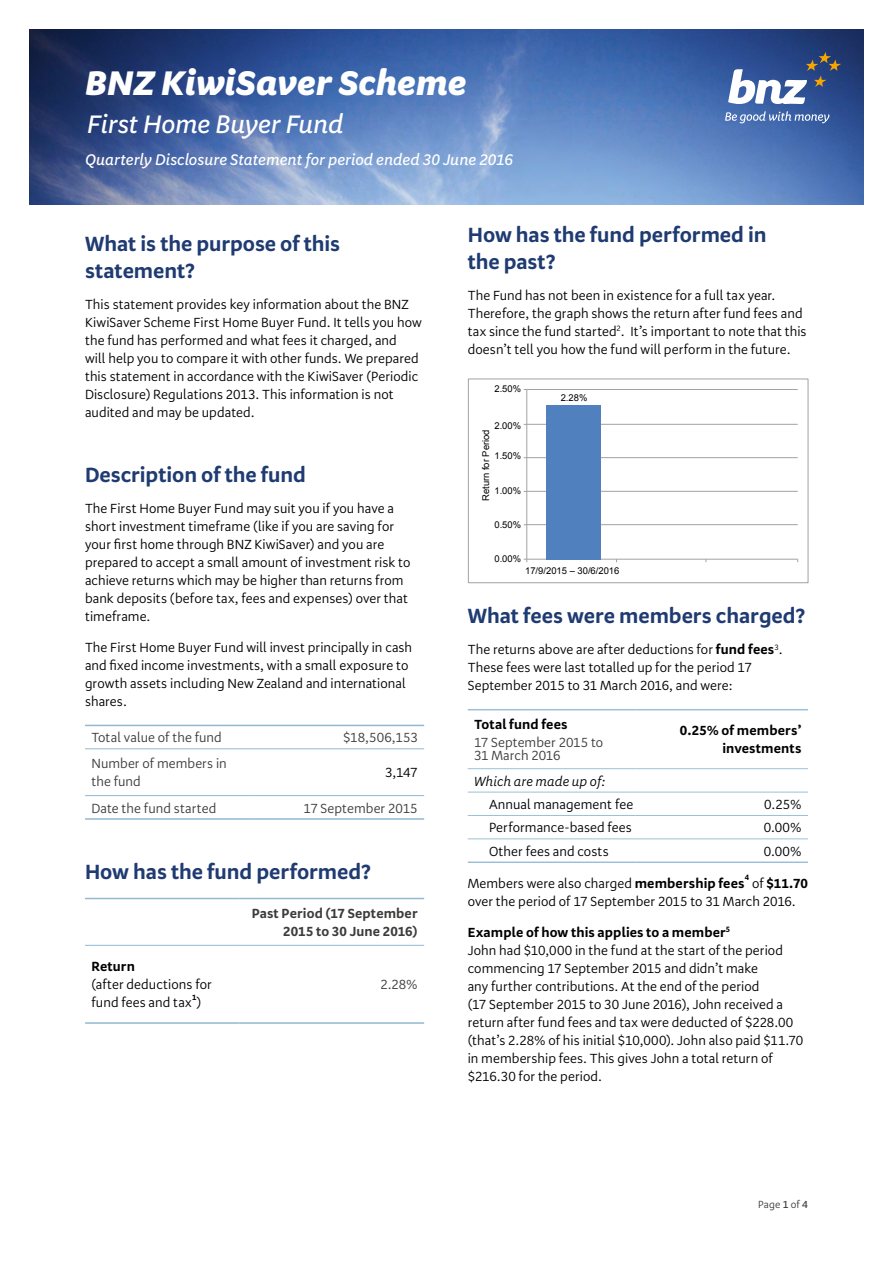
<style>
.page{position:relative;width:893px;height:1263px;background:#fff}
.page>*{position:absolute;margin:0;border:0;box-sizing:border-box;transform-origin:0 0}
.t1{font:italic 900 34.95px "Serrano Pro";color:#fff}
.t2{font:italic 600 25.8px "Serrano Pro";letter-spacing:-.01em;color:#fff}
.t3{font:700 21px/27px "Serrano Pro";color:#1f3b72}
.t4{font:italic 600 15.75px "Serrano Pro";letter-spacing:-.005em;color:#fff}
.t5{font:13.5px/18px "Serrano Pro";letter-spacing:.005em;color:#000}
.t6{font:13.5px/13.5px "Serrano Pro";letter-spacing:.005em;color:#3c3c3b}
.t7{font:700 13.5px/18px "Serrano Pro";letter-spacing:.01em;color:#000;text-align:right}
.t8{font:700 13.5px/18px "Serrano Pro";letter-spacing:.01em;color:#3c3c3b;text-align:right}
.t9{font:italic 13.5px "Serrano Pro";letter-spacing:.005em;color:#000}
.t10{font:10.5px "Serrano Pro";letter-spacing:.015em;color:#3c3c3b}
.t11{font:9.45px "Arial";color:#000}
.t12{font:700 7.8px "Serrano Pro";color:#000}
.s1{font-weight:700}
.s2{font-weight:600}
</style>
<div class="page">
<img style="left:30px;top:30px;width:833px;height:174px">
<svg style="left:728px;top:52px;width:113px;height:52px"></svg>
<svg style="left:725px;top:111px;width:104px;height:12px"></svg>
<hr style="left:468px;top:709px;width:168px;height:1px;background:#9cc0d7">
<hr style="left:636px;top:709px;width:172px;height:1px;background:#9cc0d7">
<hr style="left:468px;top:861px;width:168px;height:2px;background:#9cc0d7">
<hr style="left:636px;top:861px;width:172px;height:2px;background:#9cc0d7">
<hr style="left:468px;top:768px;width:168px;height:1px;background:#9cc0d7">
<hr style="left:636px;top:768px;width:172px;height:1px;background:#9cc0d7">
<hr style="left:468px;top:792px;width:168px;height:1px;background:#9cc0d7">
<hr style="left:636px;top:792px;width:172px;height:1px;background:#9cc0d7">
<hr style="left:468px;top:815px;width:168px;height:1px;background:#9cc0d7">
<hr style="left:636px;top:815px;width:172px;height:1px;background:#9cc0d7">
<hr style="left:468px;top:838px;width:168px;height:1px;background:#9cc0d7">
<hr style="left:636px;top:838px;width:172px;height:1px;background:#9cc0d7">
<hr style="left:85px;top:725px;width:169px;height:1px;background:#91b9d3">
<hr style="left:254px;top:725px;width:170px;height:1px;background:#91b9d3">
<hr style="left:85px;top:748px;width:169px;height:1px;background:#91b9d3">
<hr style="left:254px;top:748px;width:170px;height:1px;background:#91b9d3">
<hr style="left:85px;top:795px;width:169px;height:1px;background:#91b9d3">
<hr style="left:254px;top:795px;width:170px;height:1px;background:#91b9d3">
<hr style="left:85px;top:818px;width:169px;height:2px;background:#91b9d3">
<hr style="left:254px;top:818px;width:170px;height:2px;background:#91b9d3">
<hr style="left:85px;top:1022px;width:154px;height:2px;background:#91b9d3">
<hr style="left:239px;top:1022px;width:185px;height:2px;background:#91b9d3">
<hr style="left:85px;top:898px;width:154px;height:1px;background:#91b9d3">
<hr style="left:239px;top:898px;width:185px;height:1px;background:#91b9d3">
<hr style="left:85px;top:945px;width:154px;height:1px;background:#91b9d3">
<hr style="left:239px;top:945px;width:185px;height:1px;background:#91b9d3">
<hr style="left:527px;top:524px;width:271px;height:1px;background:#a2a2a2">
<hr style="left:527px;top:491px;width:271px;height:1px;background:#a2a2a2">
<hr style="left:527px;top:457px;width:271px;height:1px;background:#a2a2a2">
<hr style="left:527px;top:424px;width:271px;height:1px;background:#a2a2a2">
<hr style="left:527px;top:389px;width:271px;height:1px;background:#a2a2a2">
<hr style="left:526px;top:389px;width:1px;height:170px;background:#a2a2a2">
<hr style="left:527px;top:559px;width:271px;height:1px;background:#a2a2a2">
<div style="left:468px;top:379px;width:340px;height:204px;border:1px solid #a2a2a2"></div>
<div style="left:546px;top:405px;width:54px;height:154px;background:#5081be"></div>
<h1 class="t1" style="left:85px;top:63px;width:383px">BNZ KiwiSaver Scheme</h1>
<h2 class="t2" style="left:87px;top:109px;width:258px">First Home Buyer Fund</h2>
<p class="t4" style="left:85px;top:151px;width:430px">Quarterly Disclosure Statement for period ended 30 June 2016</p>
<h3 class="t3" style="left:85px;top:231px;width:257px">What is the purpose of this statement?</h3>
<p class="t5" style="left:85px;top:296px;width:338px">This statement provides key information about the BNZ KiwiSaver Scheme First Home Buyer Fund. It tells you how the fund has performed and what fees it charged, and<br>will help you to compare it with other funds. We prepared this statement in accordance with the KiwiSaver (Periodic Disclosure) Regulations 2013. This information is not audited and may be updated.</p>
<h3 class="t3" style="left:85px;top:462px;width:222px">Description of the fund</h3>
<p class="t5" style="left:85px;top:500px;width:327px">The First Home Buyer Fund may suit you if you have a short investment timeframe (like if you are saving for your first home through BNZ KiwiSaver) and you are prepared to accept a small amount of investment risk to achieve returns which may be higher than returns from bank deposits (before tax, fees and expenses) over that timeframe.</p>
<p class="t5" style="left:85px;top:639px;width:329px">The First Home Buyer Fund will invest principally in cash and fixed income investments, with a small exposure to growth assets including New Zealand and international shares.</p>
<p class="t6" style="left:91px;top:731px;width:132px">Total value of the fund</p>
<p class="t6" style="left:343px;top:731px;width:76px">$18,506,153</p>
<p class="t6" style="left:91px;top:755px;width:137px;line-height:18px">Number of members in the fund</p>
<p class="t5" style="left:385px;top:764px;width:34px">3,147</p>
<p class="t6" style="left:91px;top:801px;width:126px">Date the fund started</p>
<p class="t6" style="left:304px;top:801px;width:116px">17 September 2015</p>
<h3 class="t3" style="left:85px;top:859px;width:287px">How has the fund performed?</h3>
<p class="t8" style="left:252px;top:905px;width:168px">Past Period (17 September<br>2015 to 30 June 2016)</p>
<p class="t7" style="left:91px;top:958px;width:45px">Return</p>
<p class="t5" style="left:91px;top:976px;width:122px">(after deductions for fund fees and tax )</p>
<p class="t6" style="left:380px;top:978px;width:39px">2.28%</p>
<p class="t12" style="left:192px;top:993px;width:6px">1</p>
<h3 class="t3" style="left:468px;top:222px;width:300px">How has the fund performed in the past?</h3>
<p class="t5" style="left:468px;top:287px;width:340px">The Fund has not been in existence for a full tax year.<br>Therefore, the graph shows the return after fund fees and tax since the fund started<sup>2</sup>. It’s important to note that this doesn’t tell you how the fund will perform in the future.</p>
<p class="t11" style="left:494px;top:383px;width:28px">2.50%</p>
<p class="t11" style="left:494px;top:419px;width:28px">2.00%</p>
<p class="t11" style="left:494px;top:450px;width:28px">1.50%</p>
<p class="t11" style="left:480px;top:501px;width:73px;rotate:-90deg">Return for Period</p>
<p class="t11" style="left:494px;top:484px;width:28px">1.00%</p>
<p class="t11" style="left:494px;top:518px;width:28px">0.50%</p>
<p class="t11" style="left:494px;top:552px;width:28px">0.00%</p>
<p class="t11" style="left:561px;top:391px;width:28px">2.28%</p>
<p class="t11" style="left:525px;top:565px;width:96px">17/9/2015 – 30/6/2016</p>
<h3 class="t3" style="left:468px;top:603px;width:339px">What fees were members charged?</h3>
<p class="t5" style="left:468px;top:641px;width:316px">The returns above are after deductions for <span class="s1">fund fees</span><sup>3</sup>.<br>These fees were last totalled up for the period 17<br>September 2015 to 31 March 2016, and were:</p>
<p class="t7" style="left:474px;top:715px;width:95px">Total fund fees</p>
<p class="t6" style="left:474px;top:736px;width:131px">17 September 2015 to<br>31 March 2016</p>
<p class="t7" style="left:680px;top:722px;width:123px">0.25% of members’ investments</p>
<p class="t9" style="left:474px;top:773px;width:133px">Which are made up of:</p>
<p class="t5" style="left:489px;top:796px;width:146px">Annual management fee</p>
<p class="t5" style="left:764px;top:796px;width:39px">0.25%</p>
<p class="t5" style="left:489px;top:819px;width:144px">Performance-based fees</p>
<p class="t5" style="left:764px;top:819px;width:39px">0.00%</p>
<p class="t5" style="left:489px;top:842px;width:121px">Other fees and costs</p>
<p class="t5" style="left:764px;top:843px;width:39px">0.00%</p>
<p class="t5" style="left:468px;top:874px;width:278px">Members were also charged <span class="s1">membership fees</span></p>
<p class="t12" style="left:745px;top:873px;width:6px">4</p>
<p class="t5" style="left:468px;top:874px;width:342px;text-indent:284px">of <span class="s1">$11.70 </span>over the period of 17 September 2015 to 31 March 2016.</p>
<p class="t5" style="left:468px;top:923px;width:337px"><span class="s1">Example of how this applies to a member</span><sup>5<br></sup>John had $10,000 in the fund at the start of the period commencing 17 September 2015 and didn’t make<br>any further contributions. At the end of the period<br>(17 September 2015 to 30 June 2016), John received a return after fund fees and tax were deducted of $228.00 (that’s 2.28% of his initial $10,000). John also paid $11.70 in membership fees. This gives John a total return of $216.30 for the period.</p>
<p class="t10" style="left:758px;top:1198px;width:51px">Page <span class="s2">1</span> of <span class="s2">4</span></p>
</div>
